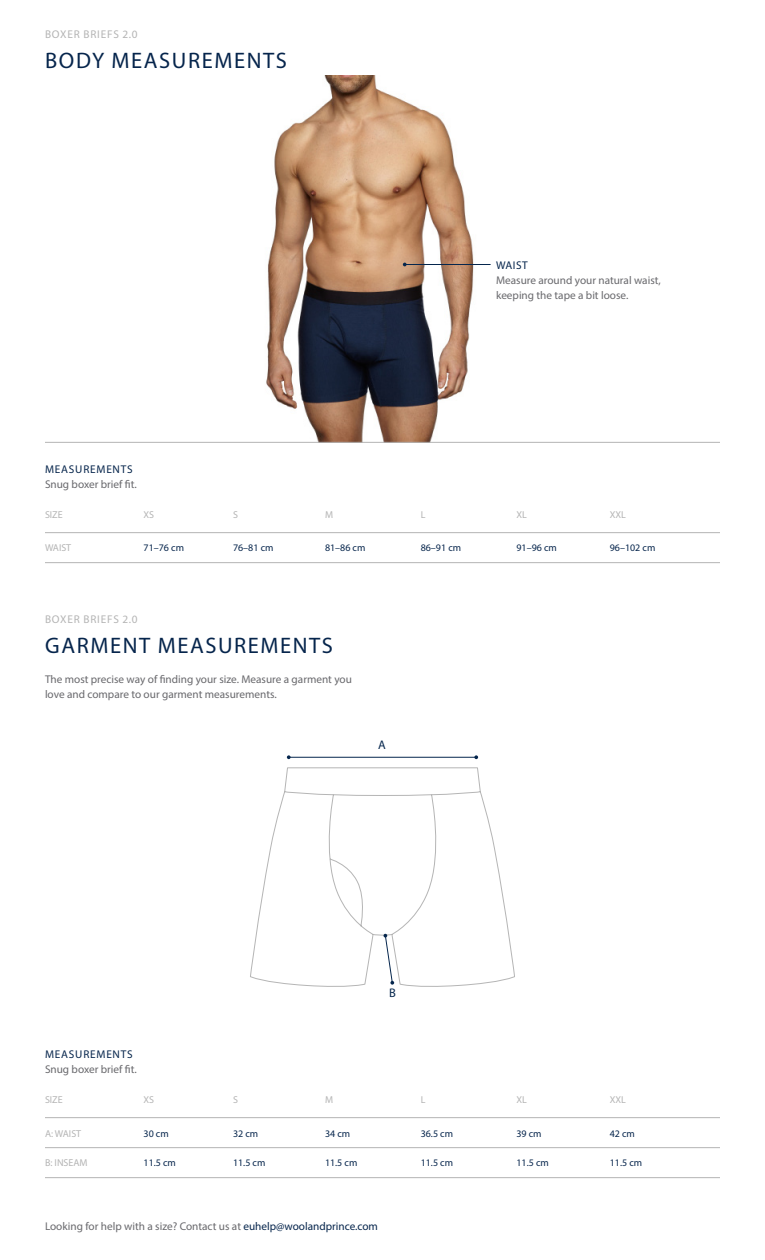
<style>
.page{position:relative;width:765px;height:1260px;background:#fff}
.page>*{position:absolute;margin:0;border:0;box-sizing:border-box;transform-origin:0 0}
.t1{font:22.5px "Myriad Pro";letter-spacing:.07em;color:#06254c}
.t2{font:12.5px "Myriad Pro";color:#05264d}
.t3{font:11.25px/15px "Myriad Pro";color:#68686c}
.t4{font:11.25px "Myriad Pro";letter-spacing:.07em;color:#06254c}
.t5{font:11.25px "Myriad Pro";letter-spacing:.07em;color:#b4b4b4}
.t6{font:10px "Myriad Pro";color:#06254c}
.t7{font:10px "Myriad Pro";color:#b4b4b4}
.s1{color:#06254c}
</style>
<div class="page">
<hr style="left:45px;top:532px;width:675px;height:1px;background:#b4b4b4">
<hr style="left:45px;top:562px;width:675px;height:1px;background:#b4b4b4">
<img style="left:176px;top:76px;width:371px;height:366px">
<hr style="left:405px;top:264px;width:86px;height:1px;background:#05264d">
<hr style="left:45px;top:442px;width:675px;height:1px;background:#b4b4b4">
<hr style="left:45px;top:1117px;width:675px;height:1px;background:#b4b4b4">
<hr style="left:45px;top:1147px;width:675px;height:1px;background:#b4b4b4">
<hr style="left:45px;top:1177px;width:675px;height:1px;background:#b4b4b4">
<hr style="left:289px;top:757px;width:187px;height:1px;background:#05264d">
<svg style="left:287px;top:755px;width:4px;height:4px"></svg>
<svg style="left:474px;top:755px;width:4px;height:4px"></svg>
<svg style="left:250px;top:767px;width:265px;height:220px"></svg>
<svg style="left:384px;top:934px;width:10px;height:51px"></svg>
<p class="t5" style="left:45px;top:27px;width:94px">BOXER BRIEFS 2.0</p>
<p class="t1" style="left:45px;top:46px;width:243px">BODY MEASUREMENTS</p>
<p class="t4" style="left:496px;top:258px;width:33px">WAIST</p>
<p class="t3" style="left:496px;top:272px;width:166px">Measure around your natural waist, keeping the tape a bit loose.</p>
<p class="t4" style="left:45px;top:462px;width:89px">MEASUREMENTS</p>
<p class="t3" style="left:45px;top:476px;width:93px">Snug boxer brief fit.</p>
<p class="t7" style="left:45px;top:508px;width:19px">SIZE</p>
<p class="t7" style="left:144px;top:508px;width:12px">XS</p>
<p class="t7" style="left:233px;top:508px;width:6px">S</p>
<p class="t7" style="left:325px;top:508px;width:10px">M</p>
<p class="t7" style="left:421px;top:508px;width:6px">L</p>
<p class="t7" style="left:516px;top:508px;width:12px">XL</p>
<p class="t7" style="left:45px;top:542px;width:28px">WAIST</p>
<p class="t6" style="left:144px;top:542px;width:42px">71–76 cm</p>
<p class="t6" style="left:233px;top:542px;width:42px">76–81 cm</p>
<p class="t6" style="left:325px;top:542px;width:42px">81–86 cm</p>
<p class="t6" style="left:421px;top:542px;width:42px">86–91 cm</p>
<p class="t6" style="left:516px;top:542px;width:42px">91–96 cm</p>
<p class="t5" style="left:45px;top:612px;width:94px">BOXER BRIEFS 2.0</p>
<p class="t1" style="left:45px;top:631px;width:289px">GARMENT MEASUREMENTS</p>
<p class="t3" style="left:45px;top:671px;width:308px">The most precise way of finding your size. Measure a garment you love and compare to our garment measurements.</p>
<p class="t2" style="left:378px;top:737px;width:9px">A</p>
<p class="t7" style="left:610px;top:508px;width:17px">XXL</p>
<p class="t6" style="left:610px;top:542px;width:47px">96–102 cm</p>
<p class="t4" style="left:45px;top:1047px;width:89px">MEASUREMENTS</p>
<p class="t3" style="left:45px;top:1061px;width:93px">Snug boxer brief fit.</p>
<p class="t2" style="left:389px;top:986px;width:8px">B</p>
<p class="t7" style="left:45px;top:1093px;width:19px">SIZE</p>
<p class="t7" style="left:233px;top:1093px;width:6px">S</p>
<p class="t7" style="left:325px;top:1093px;width:10px">M</p>
<p class="t7" style="left:421px;top:1093px;width:6px">L</p>
<p class="t7" style="left:516px;top:1093px;width:12px">XL</p>
<p class="t7" style="left:144px;top:1093px;width:12px">XS</p>
<p class="t7" style="left:45px;top:1127px;width:38px">A: WAIST</p>
<p class="t6" style="left:144px;top:1127px;width:27px">30 cm</p>
<p class="t6" style="left:233px;top:1127px;width:27px">32 cm</p>
<p class="t6" style="left:325px;top:1127px;width:27px">34 cm</p>
<p class="t6" style="left:421px;top:1127px;width:34px">36.5 cm</p>
<p class="t6" style="left:516px;top:1127px;width:27px">39 cm</p>
<p class="t7" style="left:45px;top:1157px;width:44px">B: INSEAM</p>
<p class="t6" style="left:144px;top:1157px;width:34px">11.5 cm</p>
<p class="t6" style="left:233px;top:1157px;width:34px">11.5 cm</p>
<p class="t6" style="left:325px;top:1157px;width:34px">11.5 cm</p>
<p class="t6" style="left:421px;top:1157px;width:34px">11.5 cm</p>
<p class="t6" style="left:516px;top:1157px;width:34px">11.5 cm</p>
<p class="t3" style="left:45px;top:1219px;width:335px">Looking for help with a size? Contact us at <span class="s1">euhelp@woolandprince.com</span></p>
<p class="t7" style="left:610px;top:1093px;width:17px">XXL</p>
<p class="t6" style="left:610px;top:1127px;width:27px">42 cm</p>
<p class="t6" style="left:610px;top:1157px;width:34px">11.5 cm</p>
</div>
